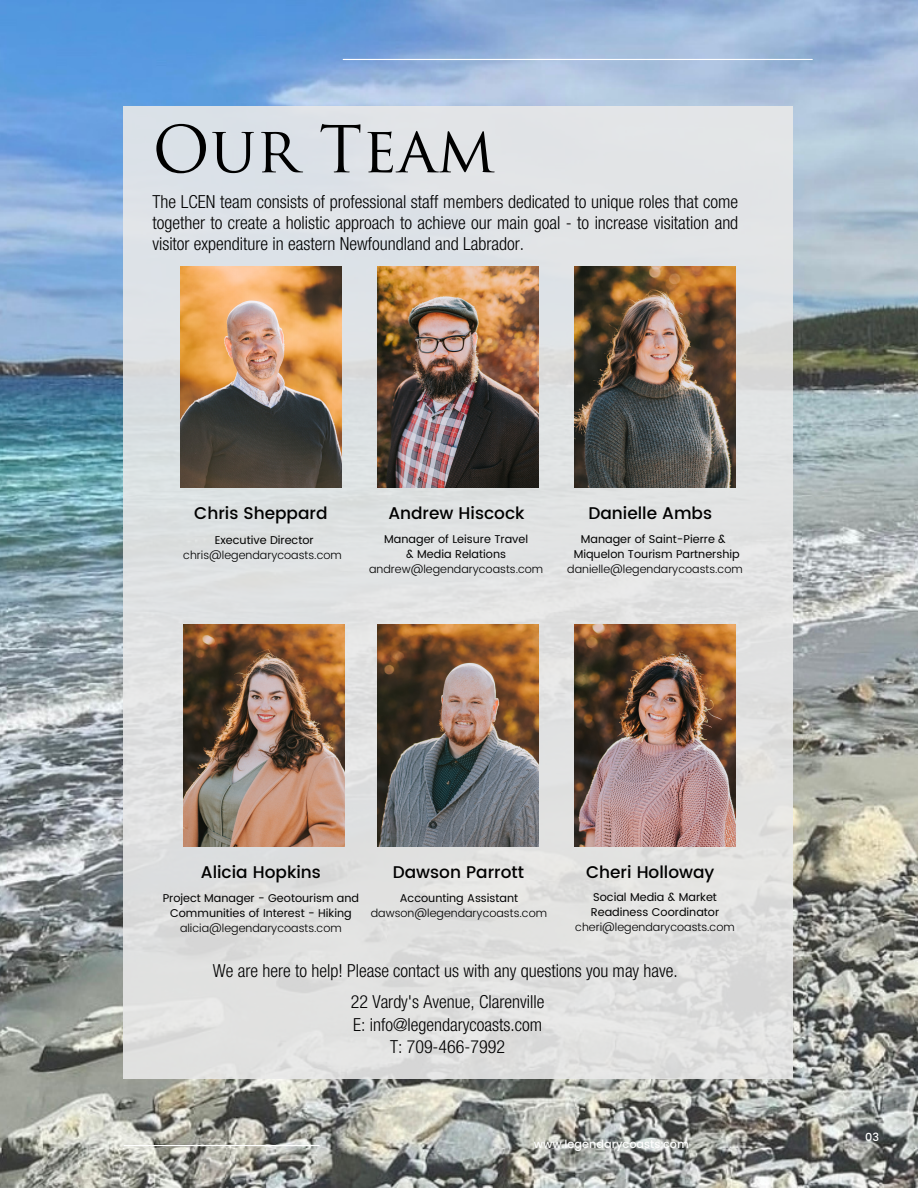
<style>
.page{position:relative;width:918px;height:1188px;background:#fff}
.page>*{position:absolute;margin:0;border:0;box-sizing:border-box;transform-origin:0 0}
.t1{font:63px "Trajan Pro";color:#000}
.t2{font:300 condensed 18px/21.3px "Helvetica Neue LT Pro";color:#000;text-align:center}
.t3{font:500 16.95px "Poppins";color:#000}
.t4{font:11.25px/15px "Poppins";color:#000;text-align:center}
.t5{font:300 11.25px "Poppins";color:#000}
.t6{font:500 11.25px "Poppins";color:#fff}
</style>
<div class="page">
<img style="left:0;top:0;width:918px;height:1188px">
<div style="left:123px;top:107px;width:670px;height:972px;background:#e0e2e3"></div>
<img style="left:377px;top:625px;width:161px;height:222px">
<hr style="left:124px;top:1145px;width:196px;height:1px;background:#fff">
<img style="left:180px;top:266px;width:161px;height:222px">
<img style="left:377px;top:266px;width:161px;height:222px">
<img style="left:574px;top:266px;width:161px;height:222px">
<img style="left:574px;top:625px;width:161px;height:222px">
<img style="left:184px;top:625px;width:161px;height:222px">
<hr style="left:343px;top:59px;width:469px;height:1px;background:#fff">
<h1 class="t1" style="left:152px;top:125px;width:344px">Our Team</h1>
<p class="t2" style="left:152px;top:193px;width:587px;text-align:justify">The LCEN team consists of professional staff members dedicated to unique roles that come together to create a holistic approach to achieve our main goal - to increase visitation and visitor expenditure in eastern Newfoundland and Labrador.</p>
<p class="t3" style="left:194px;top:503px;width:135px">Chris Sheppard</p>
<p class="t4" style="left:215px;top:532px;width:100px">Executive Director</p>
<p class="t5" style="left:183px;top:548px;width:160px">chris@legendarycoasts.com</p>
<p class="t3" style="left:388px;top:503px;width:138px">Andrew Hiscock</p>
<p class="t4" style="left:384px;top:532px;width:145px">Manager of Leisure Travel &amp; Media Relations</p>
<p class="t5" style="left:369px;top:563px;width:176px">andrew@legendarycoasts.com</p>
<p class="t3" style="left:588px;top:503px;width:125px">Danielle Ambs</p>
<p class="t4" style="left:574px;top:532px;width:168px;text-align:left;text-indent:7px">Manager of Saint-Pierre &amp;<br>Miquelon Tourism Partnership</p>
<p class="t5" style="left:567px;top:563px;width:177px">danielle@legendarycoasts.com</p>
<p class="t3" style="left:201px;top:863px;width:122px">Alicia Hopkins</p>
<p class="t4" style="left:163px;top:891px;width:198px">Project Manager - Geotourism and<br>Communities of Interest - Hiking</p>
<p class="t5" style="left:180px;top:922px;width:163px">alicia@legendarycoasts.com</p>
<p class="t3" style="left:393px;top:863px;width:133px">Dawson Parrott</p>
<p class="t4" style="left:400px;top:891px;width:120px">Accounting Assistant</p>
<p class="t5" style="left:371px;top:907px;width:178px">dawson@legendarycoasts.com</p>
<p class="t3" style="left:586px;top:863px;width:130px">Cheri Holloway</p>
<p class="t4" style="left:591px;top:890px;width:130px;text-align:left">Social Media &amp; Market<br>Readiness Coordinator</p>
<p class="t5" style="left:575px;top:921px;width:161px">cheri@legendarycoasts.com</p>
<p class="t2" style="left:213px;top:957px;width:466px;line-height:32px">We are here to help! Please contact us with any questions you may have.<br>22 Vardy's Avenue, Clarenville</p>
<p class="t2" style="left:353px;top:1016px;width:190px;line-height:22.5px">E: info@legendarycoasts.com<br>T: 709-466-7992</p>
<p class="t6" style="left:534px;top:1137px;width:156px">www.legendarycoasts.com</p>
<p class="t6" style="left:865px;top:1131px;width:15px">03</p>
</div>
